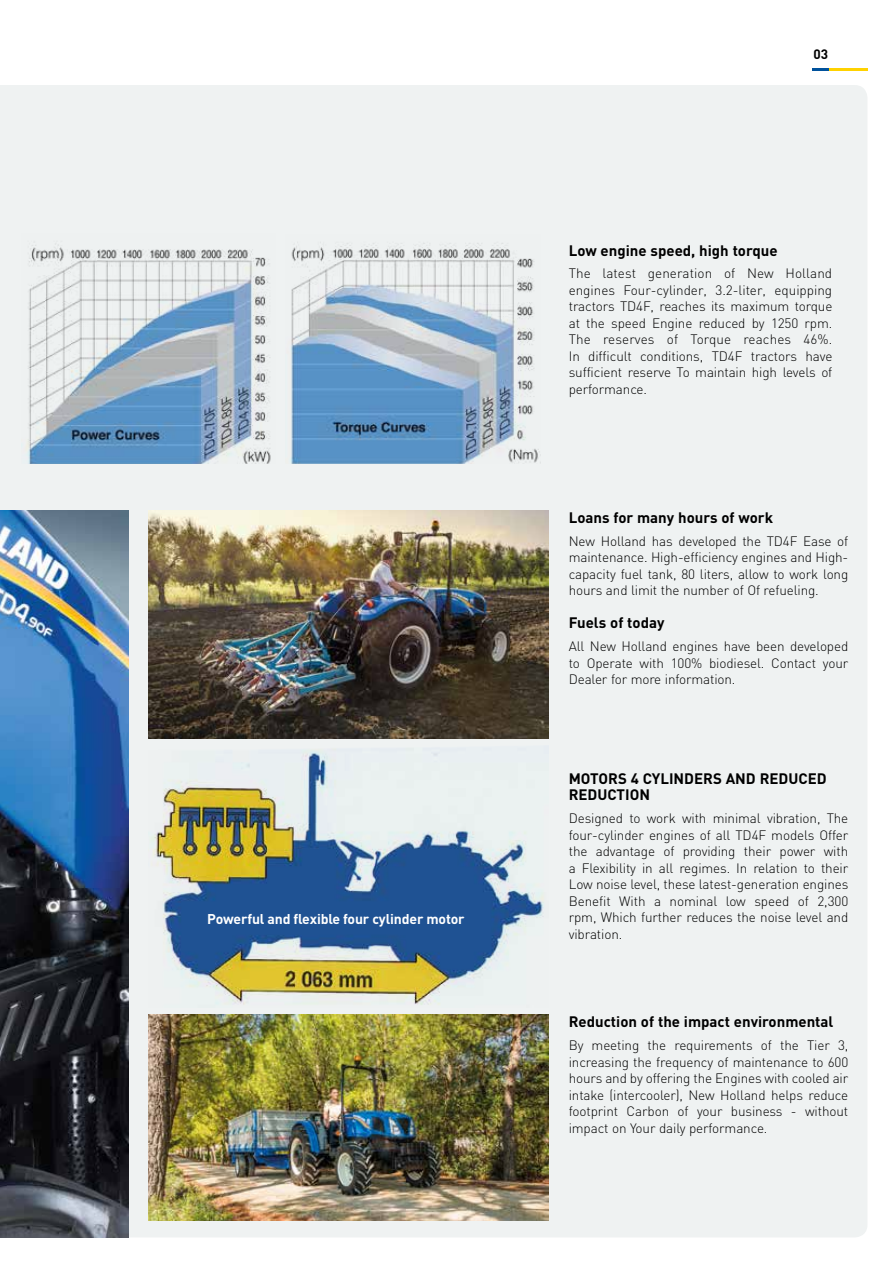
<style>
.page{position:relative;width:893px;height:1263px;background:#fff}
.page>*{position:absolute;margin:0;border:0;box-sizing:border-box;transform-origin:0 0}
.t1{font:700 15px/16.5px "DIN";color:#000}
.t2{font:700 14.1px "DIN";letter-spacing:-.01em;color:#fff}
.t3{font:300 13.5px/16.5px "DIN";letter-spacing:-.01em;color:#000;text-align:justify}
.t4{font:700 13.5px "DIN";color:#000}
</style>
<div class="page">
<svg style="left:812px;top:68px;width:55px;height:2px"></svg>
<div style="left:0;top:85px;width:867px;height:1152px;background:#eff2f2"></div>
<img style="left:21px;top:234px;width:255px;height:230px">
<img style="left:0;top:510px;width:129px;height:727px">
<img style="left:285px;top:235px;width:255px;height:228px">
<img style="left:149px;top:510px;width:399px;height:229px">
<img style="left:149px;top:745px;width:399px;height:263px">
<img style="left:149px;top:1015px;width:399px;height:206px">
<p class="t2" style="left:207px;top:910px;width:259px">Powerful and flexible four cylinder motor</p>
<p class="t4" style="left:813px;top:45px;width:16px">03</p>
<p class="t1" style="left:569px;top:241px;width:210px">Low engine speed, high torque</p>
<p class="t3" style="left:569px;top:265px;width:265px">The latest generation of New Holland engines Four-cylinder, 3.2-liter, equipping tractors TD4F, reaches its maximum torque at the speed Engine reduced by 1250 rpm.<br>The reserves of Torque reaches 46%.<br>In difficult conditions, TD4F tractors have sufficient reserve To maintain high levels of performance.</p>
<p class="t1" style="left:569px;top:508px;width:206px">Loans for many hours of work</p>
<p class="t3" style="left:569px;top:532px;width:281px">New Holland has developed the TD4F Ease of maintenance. High-efficiency engines and High&shy;capacity fuel tank, 80 liters, allow to work long hours and limit the number of Of refueling.</p>
<p class="t1" style="left:569px;top:614px;width:97px">Fuels of today</p>
<p class="t3" style="left:569px;top:638px;width:281px">All New Holland engines have been developed to Operate with 100% biodiesel. Contact your Dealer for more information.</p>
<p class="t1" style="left:569px;top:769px;width:259px">MOTORS 4 CYLINDERS AND REDUCED<br>REDUCTION</p>
<p class="t3" style="left:569px;top:810px;width:281px">Designed to work with minimal vibration, The four-cylinder engines of all TD4F models Offer the advantage of providing their power with a Flexibility in all regimes. In relation to their Low noise level, these latest-generation engines Benefit With a nominal low speed of 2,300 rpm, Which further reduces the noise level and vibration.</p>
<p class="t1" style="left:569px;top:1013px;width:266px">Reduction of the impact environmental</p>
<p class="t3" style="left:569px;top:1037px;width:281px">By meeting the requirements of the Tier 3, increasing the frequency of maintenance to 600 hours and by offering the Engines with cooled air intake (intercooler), New Holland helps reduce footprint Carbon of your business - without impact on Your daily performance.</p>
</div>
